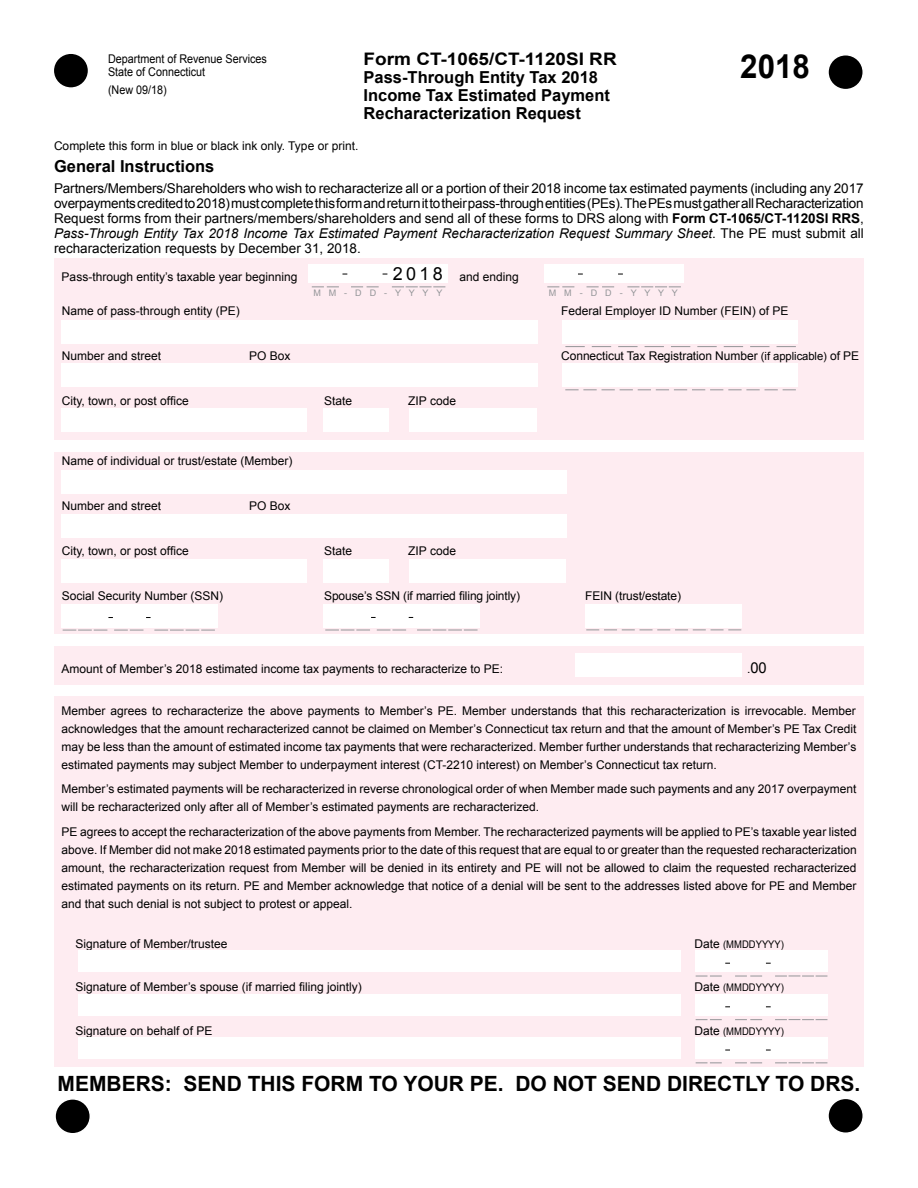
<style>
.page{position:relative;width:918px;height:1188px;background:#fff}
.page>*{position:absolute;margin:0;border:0;box-sizing:border-box;transform-origin:0 0}
.t1{font:700 33px "Arial";color:#000;scale:.95 1}
.t2{font:700 21px "Arial";color:#000}
.t3{font:700 17.25px "Arial";color:#000;scale:1.1 1}
.t4{font:700 16.5px/18px "Arial";color:#000}
.t5{font:15px "Arial";color:#000}
.t6{font:13.5px/15px "Arial";color:#000;text-align:justify}
.t7{font:12px/18px "Arial";color:#000;text-align:justify}
.t8{font:12px/13.5px "Arial";color:#000;scale:.9 1}
.t9{font:10.5px "Arial";color:#000;scale:.9 1}
.t10{font:9px "Arial";color:#939598}
.s1{font-weight:700}
.s2{font-style:italic}
.s3{font-size:18px}
.s4{font-size:11.25px}
.s5{font-size:12px}
</style>
<div class="page">
<div style="left:54px;top:452px;width:810px;height:182px;background:#feecf1"></div>
<div style="left:54px;top:646px;width:810px;height:38px;background:#feecf1"></div>
<div style="left:61px;top:559px;width:246px;height:23px;background:#fff"></div>
<div style="left:409px;top:559px;width:157px;height:23px;background:#fff"></div>
<div style="left:576px;top:653px;width:166px;height:24px;background:#fff"></div>
<div style="left:323px;top:559px;width:66px;height:23px;background:#fff"></div>
<div style="left:61px;top:470px;width:506px;height:24px;background:#fff"></div>
<div style="left:61px;top:514px;width:506px;height:23px;background:#fff"></div>
<div style="left:61px;top:604px;width:157px;height:24px;background:#fff"></div>
<svg style="left:63px;top:630px;width:44px;height:1px"></svg>
<svg style="left:114px;top:630px;width:30px;height:1px"></svg>
<svg style="left:154px;top:630px;width:61px;height:1px"></svg>
<div style="left:323px;top:604px;width:157px;height:23px;background:#fff"></div>
<svg style="left:325px;top:630px;width:45px;height:1px"></svg>
<svg style="left:377px;top:630px;width:29px;height:1px"></svg>
<svg style="left:417px;top:630px;width:61px;height:1px"></svg>
<div style="left:54px;top:696px;width:810px;height:240px;background:#feecf1"></div>
<div style="left:54px;top:936px;width:810px;height:44px;background:#feecf1"></div>
<div style="left:78px;top:950px;width:602px;height:22px;background:#fff"></div>
<div style="left:695px;top:950px;width:132px;height:22px;background:#fff"></div>
<svg style="left:696px;top:976px;width:26px;height:1px"></svg>
<svg style="left:735px;top:976px;width:27px;height:1px"></svg>
<svg style="left:775px;top:976px;width:52px;height:1px"></svg>
<div style="left:54px;top:980px;width:810px;height:43px;background:#feecf1"></div>
<div style="left:78px;top:994px;width:602px;height:22px;background:#fff"></div>
<div style="left:695px;top:994px;width:132px;height:22px;background:#fff"></div>
<svg style="left:696px;top:1019px;width:26px;height:1px"></svg>
<svg style="left:735px;top:1019px;width:27px;height:1px"></svg>
<svg style="left:775px;top:1019px;width:52px;height:1px"></svg>
<div style="left:54px;top:1023px;width:810px;height:43px;background:#feecf1"></div>
<div style="left:78px;top:1037px;width:602px;height:22px;background:#fff"></div>
<div style="left:695px;top:1037px;width:132px;height:22px;background:#fff"></div>
<svg style="left:696px;top:1063px;width:26px;height:1px"></svg>
<svg style="left:735px;top:1063px;width:27px;height:1px"></svg>
<svg style="left:775px;top:1063px;width:52px;height:1px"></svg>
<div style="left:53px;top:53px;width:36px;height:35px;background:#000;border-radius:50%"></div>
<div style="left:53px;top:52px;width:36px;height:37px;border:2px solid #fff;border-radius:50%"></div>
<div style="left:828px;top:55px;width:35px;height:35px;background:#000;border-radius:50%"></div>
<div style="left:827px;top:54px;width:37px;height:36px;border:2px solid #fff;border-radius:50%"></div>
<div style="left:828px;top:1098px;width:35px;height:35px;background:#000;border-radius:50%"></div>
<div style="left:827px;top:1098px;width:37px;height:36px;border:2px solid #fff;border-radius:50%"></div>
<div style="left:55px;top:1099px;width:35px;height:35px;background:#000;border-radius:50%"></div>
<div style="left:54px;top:1098px;width:37px;height:37px;border:2px solid #fff;border-radius:50%"></div>
<div style="left:54px;top:258px;width:810px;height:182px;background:#feecf1"></div>
<div style="left:61px;top:409px;width:246px;height:23px;background:#fff"></div>
<div style="left:409px;top:409px;width:127px;height:23px;background:#fff"></div>
<div style="left:323px;top:409px;width:66px;height:23px;background:#fff"></div>
<div style="left:61px;top:320px;width:477px;height:23px;background:#fff"></div>
<div style="left:61px;top:364px;width:477px;height:23px;background:#fff"></div>
<div style="left:562px;top:363px;width:235px;height:24px;background:#fff"></div>
<svg style="left:565px;top:390px;width:231px;height:1px"></svg>
<div style="left:562px;top:320px;width:235px;height:23px;background:#fff"></div>
<svg style="left:565px;top:346px;width:20px;height:1px"></svg>
<svg style="left:592px;top:346px;width:19px;height:1px"></svg>
<svg style="left:618px;top:346px;width:20px;height:1px"></svg>
<svg style="left:645px;top:346px;width:19px;height:1px"></svg>
<svg style="left:671px;top:346px;width:19px;height:1px"></svg>
<svg style="left:697px;top:346px;width:20px;height:1px"></svg>
<svg style="left:724px;top:346px;width:19px;height:1px"></svg>
<svg style="left:750px;top:346px;width:20px;height:1px"></svg>
<svg style="left:777px;top:346px;width:19px;height:1px"></svg>
<div style="left:585px;top:604px;width:157px;height:23px;background:#fff"></div>
<svg style="left:586px;top:630px;width:155px;height:1px"></svg>
<div style="left:309px;top:264px;width:139px;height:19px;background:#fff"></div>
<svg style="left:351px;top:287px;width:28px;height:1px"></svg>
<svg style="left:392px;top:287px;width:53px;height:1px"></svg>
<svg style="left:312px;top:287px;width:27px;height:1px"></svg>
<div style="left:544px;top:264px;width:140px;height:19px;background:#fff"></div>
<svg style="left:587px;top:287px;width:27px;height:1px"></svg>
<svg style="left:627px;top:287px;width:54px;height:1px"></svg>
<svg style="left:547px;top:287px;width:27px;height:1px"></svg>
<p class="t8" style="left:108px;top:52px;width:178px">Department of Revenue Services<br>State of Connecticut</p>
<p class="t8" style="left:108px;top:83px;width:67px">(New 09/18)</p>
<h3 class="t3" style="left:364px;top:48px;width:232px">Form CT-1065/CT-1120SI RR</h3>
<h3 class="t4" style="left:364px;top:69px;width:248px">Pass-Through Entity Tax 2018<br>Income Tax Estimated Payment<br>Recharacterization Request</h3>
<p class="t7" style="left:54px;top:137px;width:306px">Complete this form in blue or black ink only. Type or print.</p>
<h1 class="t1" style="left:740px;top:44px;width:75px">2018</h1>
<h3 class="t4" style="left:54px;top:158px;width:162px">General Instructions</h3>
<p class="t6" style="left:54px;top:181px;width:812px">Partners/Members/Shareholders who wish to recharacterize all or a portion of their 2018 income tax estimated payments (including any 2017 overpayments credited to 2018) must complete this form and return it to their pass-through entities (PEs). The PEs must gather all Recharacterization Request forms from their partners/members/shareholders and send all of these forms to DRS along with <span class="s1">Form CT-1065/CT-1120SI RRS</span>, <span class="s2">Pass-Through Entity Tax 2018 Income Tax Estimated Payment Recharacterization Request Summary Sheet</span>. The PE must submit all recharacterization requests by December 31, 2018.</p>
<p class="t7" style="left:62px;top:268px;width:237px">Pass-through entity’s taxable year beginning</p>
<p class="t7" style="left:393px;top:268px;width:127px"><span class="s3">2 0 1 8</span> and ending</p>
<p class="t10" style="left:313px;top:287px;width:130px">M M - D D - Y Y Y Y</p>
<p class="t10" style="left:549px;top:287px;width:130px">M M - D D - Y Y Y Y</p>
<p class="t7" style="left:62px;top:302px;width:180px">Name of pass-through entity (PE)</p>
<p class="t7" style="left:561px;top:302px;width:229px">Federal Employer ID Number (FEIN) of PE</p>
<p class="t7" style="left:62px;top:347px;width:101px">Number and street</p>
<p class="t7" style="left:249px;top:347px;width:43px">PO Box</p>
<p class="t7" style="left:561px;top:347px;width:299px">Connecticut Tax Registration Number <span class="s4">(if applicable)</span> of PE</p>
<p class="t7" style="left:62px;top:392px;width:129px">City, town, or post office</p>
<p class="t7" style="left:324px;top:392px;width:30px">State</p>
<p class="t7" style="left:408px;top:392px;width:49px">ZIP code</p>
<p class="t7" style="left:62px;top:452px;width:232px">Name of individual or trust/estate (Member)</p>
<p class="t7" style="left:62px;top:497px;width:101px">Number and street</p>
<p class="t7" style="left:249px;top:497px;width:43px">PO Box</p>
<p class="t7" style="left:62px;top:542px;width:129px">City, town, or post office</p>
<p class="t7" style="left:324px;top:542px;width:30px">State</p>
<p class="t7" style="left:408px;top:542px;width:49px">ZIP code</p>
<p class="t7" style="left:62px;top:587px;width:163px">Social Security Number (SSN)</p>
<p class="t7" style="left:324px;top:587px;width:197px">Spouse’s SSN (if married filing jointly)</p>
<p class="t7" style="left:585px;top:587px;width:97px">FEIN (trust/estate)</p>
<p class="t7" style="left:62px;top:660px;width:443px">Amount of Member’s 2018 estimated income tax payments to recharacterize to PE:</p>
<p class="t5" style="left:747px;top:658px;width:21px"><span class="s5">.</span>00</p>
<p class="t7" style="left:62px;top:702px;width:796px">Member agrees to recharacterize the above payments to Member’s PE. Member understands that this recharacterization is irrevocable. Member acknowledges that the amount recharacterized cannot be claimed on Member’s Connecticut tax return and that the amount of Member’s PE Tax Credit may be less than the amount of estimated income tax payments that were recharacterized. Member further understands that recharacterizing Member’s estimated payments may subject Member to underpayment interest (CT-2210 interest) on Member’s Connecticut tax return.</p>
<p class="t7" style="left:62px;top:780px;width:796px">Member’s estimated payments will be recharacterized in reverse chronological order of when Member made such payments and any 2017 overpayment will be recharacterized only after all of Member’s estimated payments are recharacterized.</p>
<p class="t7" style="left:62px;top:823px;width:797px">PE agrees to accept the recharacterization of the above payments from Member. The recharacterized payments will be applied to PE’s taxable year listed above. If Member did not make 2018 estimated payments prior to the date of this request that are equal to or greater than the requested recharacterization amount, the recharacterization request from Member will be denied in its entirety and PE will not be allowed to claim the requested recharacterized estimated payments on its return. PE and Member acknowledge that notice of a denial will be sent to the addresses listed above for PE and Member and that such denial is not subject to protest or appeal.</p>
<p class="t7" style="left:76px;top:935px;width:154px">Signature of Member/trustee</p>
<p class="t9" style="left:694px;top:937px;width:101px"><span class="s5">Date</span> (MMDDYYYY)</p>
<p class="t7" style="left:76px;top:978px;width:288px">Signature of Member’s spouse (if married filing jointly)</p>
<p class="t9" style="left:694px;top:981px;width:101px"><span class="s5">Date</span> (MMDDYYYY)</p>
<p class="t7" style="left:76px;top:1021px;width:138px">Signature on behalf of PE</p>
<p class="t9" style="left:694px;top:1024px;width:101px"><span class="s5">Date</span> (MMDDYYYY)</p>
<h2 class="t2" style="left:58px;top:1070px;width:804px">MEMBERS: SEND THIS FORM TO YOUR PE. DO NOT SEND DIRECTLY TO DRS.</h2>
</div>
